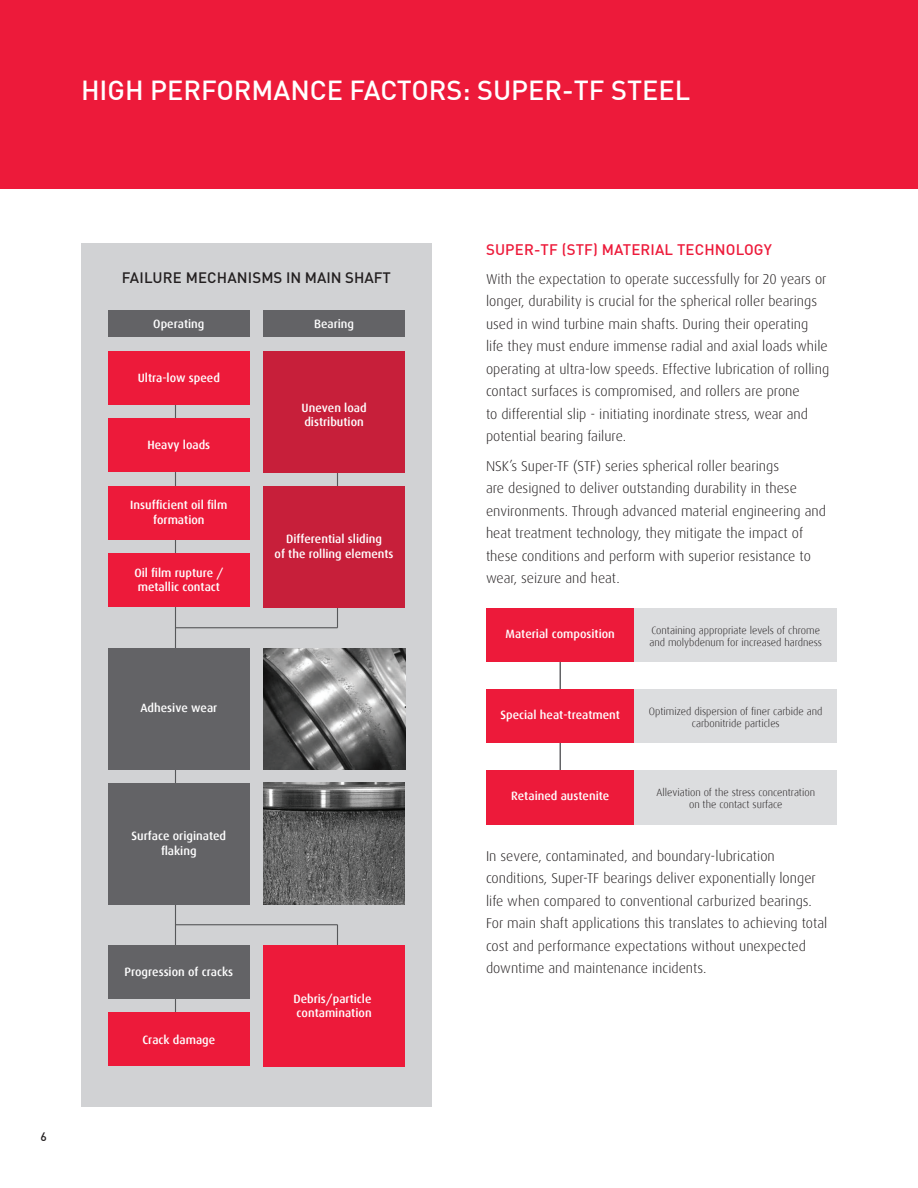
<style>
.page{position:relative;width:918px;height:1188px;background:#fff}
.page>*{position:absolute;margin:0;border:0;box-sizing:border-box;transform-origin:0 0}
.R__HEADING{font:500 27px "DIN";color:#fff}
.P__BODY_SUBHEAD_RED{font:500 15px "DIN";letter-spacing:.01em;color:#ed1a3a}
.t1{font:500 15px "DIN";letter-spacing:.01em;color:#231f20}
.body{font:300 14.25px/22.5px "Dax OT";color:#231f20}
.t2{font:500 12px/14.4px "Dax";color:#fff;text-align:center}
.t3{font:500 12px "DIN";color:#231f20}
.t4{font:300 10.5px/12px "Dax";color:#231f20;text-align:center}
</style>
<div class="page">
<div style="left:0;top:0;width:918px;height:189px;background:#ed1a3a"></div>
<div style="left:81px;top:243px;width:351px;height:864px;background:#d1d2d4"></div>
<hr style="left:175px;top:405px;width:1px;height:607px;background:#57585a">
<hr style="left:176px;top:627px;width:162px;height:1px;background:#57585a">
<hr style="left:176px;top:924px;width:162px;height:1px;background:#57585a">
<svg style="left:337px;top:925px;width:1px;height:20px"></svg>
<hr style="left:337px;top:472px;width:1px;height:156px;background:#57585a">
<div style="left:108px;top:1012px;width:142px;height:54px;background:#ed1a3a"></div>
<div style="left:108px;top:648px;width:142px;height:122px;background:#636366"></div>
<div style="left:108px;top:783px;width:142px;height:121px;background:#636366"></div>
<div style="left:108px;top:945px;width:142px;height:54px;background:#636366"></div>
<div style="left:263px;top:945px;width:142px;height:121px;background:#ed1a3a"></div>
<div style="left:108px;top:351px;width:142px;height:54px;background:#ed1a3a"></div>
<div style="left:108px;top:310px;width:142px;height:28px;background:#636366"></div>
<div style="left:263px;top:351px;width:142px;height:121px;background:#c71f3a"></div>
<div style="left:108px;top:418px;width:142px;height:54px;background:#ed1a3a"></div>
<div style="left:108px;top:486px;width:142px;height:54px;background:#ed1a3a"></div>
<div style="left:108px;top:554px;width:142px;height:54px;background:#ed1a3a"></div>
<div style="left:263px;top:486px;width:142px;height:122px;background:#c71f3a"></div>
<img style="left:263px;top:783px;width:142px;height:121px">
<img style="left:263px;top:648px;width:142px;height:122px">
<div style="left:263px;top:310px;width:142px;height:28px;background:#636366"></div>
<hr style="left:560px;top:662px;width:1px;height:108px;background:#636366">
<div style="left:486px;top:608px;width:148px;height:54px;background:#ed1a3a"></div>
<div style="left:634px;top:608px;width:203px;height:54px;background:#dcdddf"></div>
<div style="left:486px;top:689px;width:148px;height:54px;background:#ed1a3a"></div>
<div style="left:486px;top:770px;width:148px;height:54px;background:#ed1a3a"></div>
<div style="left:634px;top:689px;width:203px;height:54px;background:#dcdddf"></div>
<div style="left:634px;top:770px;width:203px;height:54px;background:#dcdddf"></div>
<p class="R__HEADING" style="left:81px;top:73px;width:611px">HIGH PERFORMANCE FACTORS: SUPER-TF STEEL</p>
<p class="t3" style="left:40px;top:1129px;width:8px">6</p>
<p class="t1" style="left:122px;top:268px;width:271px">FAILURE MECHANISMS IN MAIN SHAFT</p>
<p class="t2" style="left:153px;top:316px;width:53px">Operating</p>
<p class="t2" style="left:138px;top:370px;width:84px">Ultra-low speed</p>
<p class="t2" style="left:147px;top:438px;width:64px">Heavy loads</p>
<p class="t2" style="left:130px;top:498px;width:99px">Insufficient oil film formation</p>
<p class="t2" style="left:134px;top:566px;width:90px;text-align:left">Oil film rupture / metallic contact</p>
<p class="t2" style="left:140px;top:701px;width:78px">Adhesive wear</p>
<p class="t2" style="left:314px;top:316px;width:42px">Bearing</p>
<p class="t2" style="left:302px;top:400px;width:67px;text-align:left">Uneven load distribution</p>
<p class="t2" style="left:275px;top:532px;width:121px">Differential sliding<br>of the rolling elements</p>
<p class="t2" style="left:132px;top:829px;width:96px">Surface originated flaking</p>
<p class="t2" style="left:124px;top:964px;width:110px">Progression of cracks</p>
<p class="t2" style="left:142px;top:1033px;width:74px">Crack damage</p>
<p class="t2" style="left:293px;top:992px;width:80px;text-align:left">Debris/particle contamination</p>
<p class="P__BODY_SUBHEAD_RED" style="left:486px;top:240px;width:287px">SUPER-TF (STF) MATERIAL TECHNOLOGY</p>
<p class="body" style="left:486px;top:268px;width:345px">With the expectation to operate successfully for 20 years or longer, durability is crucial for the spherical roller bearings used in wind turbine main shafts. During their operating life they must endure immense radial and axial loads while operating at ultra-low speeds. Effective lubrication of rolling contact surfaces is compromised, and rollers are prone<br>to differential slip - initiating inordinate stress, wear and potential bearing failure.</p>
<p class="body" style="left:486px;top:455px;width:342px">NSK’s Super-TF (STF) series spherical roller bearings<br>are designed to deliver outstanding durability in these environments. Through advanced material engineering and heat treatment technology, they mitigate the impact of these conditions and perform with superior resistance to wear, seizure and heat.</p>
<p class="t2" style="left:506px;top:627px;width:111px">Material composition</p>
<p class="t4" style="left:649px;top:625px;width:174px;text-align:left">Containing appropriate levels of chrome and molybdenum for increased hardness</p>
<p class="t2" style="left:500px;top:708px;width:121px">Special heat-treatment</p>
<p class="t4" style="left:649px;top:706px;width:175px">Optimized dispersion of finer carbide and carbonitride particles</p>
<p class="t2" style="left:511px;top:789px;width:100px">Retained austenite</p>
<p class="t4" style="left:656px;top:787px;width:160px">Alleviation of the stress concentration on the contact surface</p>
<p class="body" style="left:486px;top:845px;width:343px">In severe, contaminated, and boundary-lubrication conditions, Super-TF bearings deliver exponentially longer life when compared to conventional carburized bearings.<br>For main shaft applications this translates to achieving total cost and performance expectations without unexpected downtime and maintenance incidents.</p>
</div>
